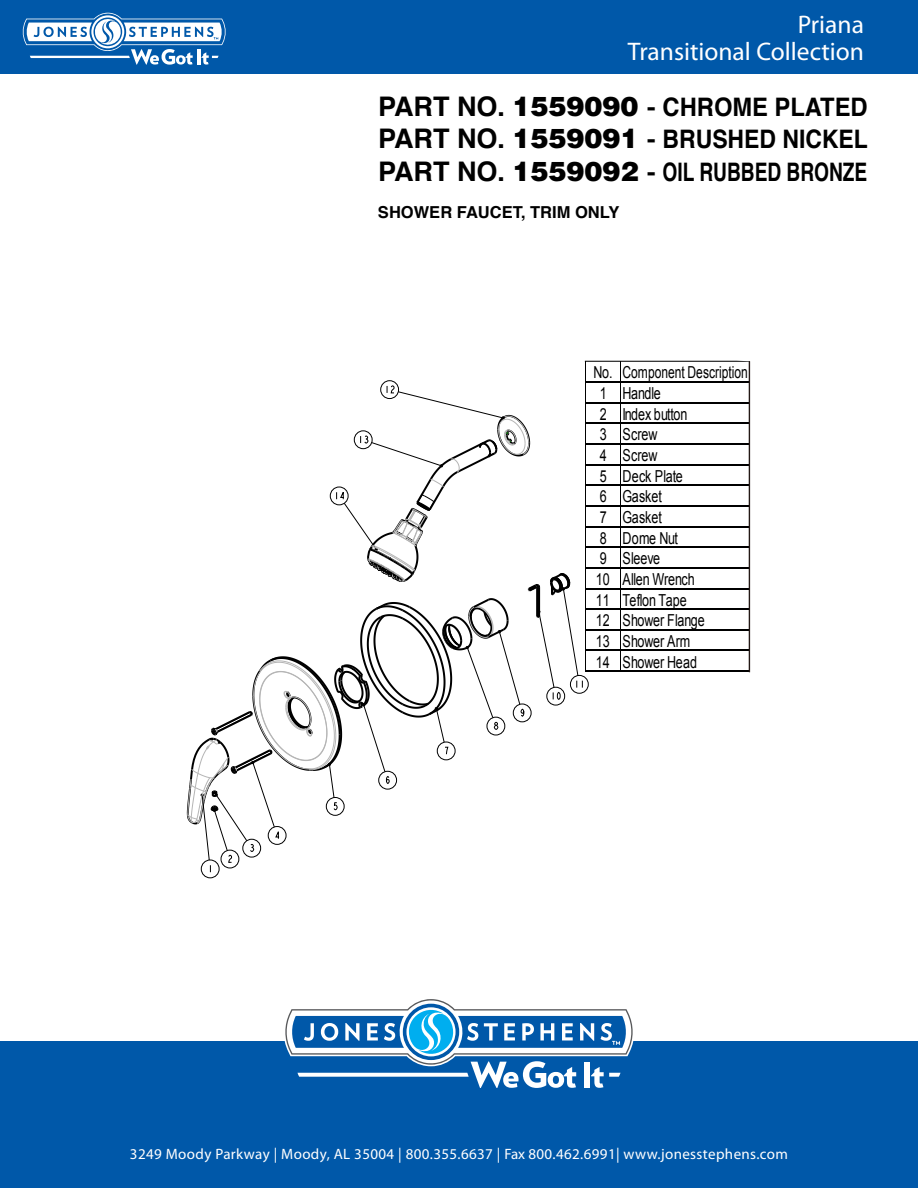
<style>
.page{position:relative;width:918px;height:1188px;background:#fff}
.page>*{position:absolute;margin:0;border:0;box-sizing:border-box;transform-origin:0 0}
.t1{font:700 25.5px/32.4px "Helvetica";color:#000;text-align:justify}
.t2{font:25.5px/27px "Myriad Pro";color:#fff;text-align:right}
.t3{font:16.5px/20.7px "Arial";color:#000;scale:.76 1}
.t4{font:16.5px "Arial";color:#231815}
.t5{font:700 16.5px "Helvetica";color:#000}
.t6{font:15px "Myriad Pro";letter-spacing:.025em;color:#fff}
.s1{font-size:27px}
.s2{font-weight:900;font-size:27px}
</style>
<div class="page">
<div style="left:0;top:1041px;width:918px;height:147px;background:#0058a9"></div>
<svg style="left:284px;top:999px;width:350px;height:89px"></svg>
<div style="left:0;top:0;width:918px;height:73px;background:#0058a9"></div>
<svg style="left:22px;top:13px;width:204px;height:52px"></svg>
<svg style="left:586px;top:361px;width:163px;height:1px"></svg>
<hr style="left:585px;top:381px;width:165px;height:1px;background:#000">
<hr style="left:585px;top:402px;width:165px;height:1px;background:#000">
<hr style="left:585px;top:423px;width:165px;height:1px;background:#000">
<hr style="left:585px;top:443px;width:165px;height:1px;background:#000">
<hr style="left:585px;top:464px;width:165px;height:1px;background:#000">
<hr style="left:585px;top:485px;width:165px;height:1px;background:#000">
<hr style="left:585px;top:505px;width:165px;height:1px;background:#000">
<hr style="left:585px;top:526px;width:165px;height:1px;background:#000">
<hr style="left:585px;top:547px;width:165px;height:1px;background:#000">
<hr style="left:585px;top:567px;width:165px;height:1px;background:#000">
<hr style="left:585px;top:588px;width:165px;height:1px;background:#000">
<hr style="left:585px;top:609px;width:165px;height:1px;background:#000">
<hr style="left:585px;top:629px;width:165px;height:1px;background:#000">
<hr style="left:585px;top:650px;width:165px;height:1px;background:#000">
<hr style="left:585px;top:671px;width:165px;height:1px;background:#000">
<hr style="left:585px;top:361px;width:1px;height:311px;background:#000">
<hr style="left:620px;top:361px;width:1px;height:311px;background:#000">
<hr style="left:749px;top:275px;width:1px;height:687px;background:#231815">
<div style="left:201px;top:860px;width:18px;height:18px;border:1px solid #000;border-radius:50%"></div>
<div style="left:570px;top:675px;width:19px;height:19px;border:1px solid #000;border-radius:50%"></div>
<div style="left:380px;top:380px;width:19px;height:19px;border:1px solid #000;border-radius:50%"></div>
<svg style="left:186px;top:385px;width:397px;height:487px"></svg>
<h1 class="t2" style="left:628px;top:10px;width:238px">Priana<br>Transitional Collection</h1>
<h1 class="t1" style="left:378px;top:91px;width:491px"><span class="s1">PART NO.</span> <span class="s2">1559090</span> - CHROME PLATED <span class="s1">PART NO.</span> <span class="s2">1559091</span> - BRUSHED NICKEL <span class="s1">PART NO.</span> <span class="s2">1559092</span> - OIL RUBBED BRONZE</h1>
<p class="t5" style="left:378px;top:199px;width:243px">SHOWER FAUCET, TRIM ONLY</p>
<p class="t4" style="left:511px;top:166px;width:245px">Max Flow Rate 1.8GPM(6.8LPM)</p>
<p class="t3" style="left:593px;top:362px;width:205px">No. Component Description<br>1 Handle<br>2 Index button<br>3 Screw<br>4 Screw<br>5 Deck Plate<br>6 Gasket<br>7 Gasket<br>8 Dome Nut<br>9 Sleeve<br>10 Allen Wrench<br>11 Teflon Tape<br>12 Shower Flange<br>13 Shower Arm<br>14 Shower Head</p>
<p class="t6" style="left:130px;top:1145px;width:660px">3249 Moody Parkway | Moody, AL 35004 | 800.355.6637 | Fax 800.462.6991| www.jonesstephens.com</p>
</div>
